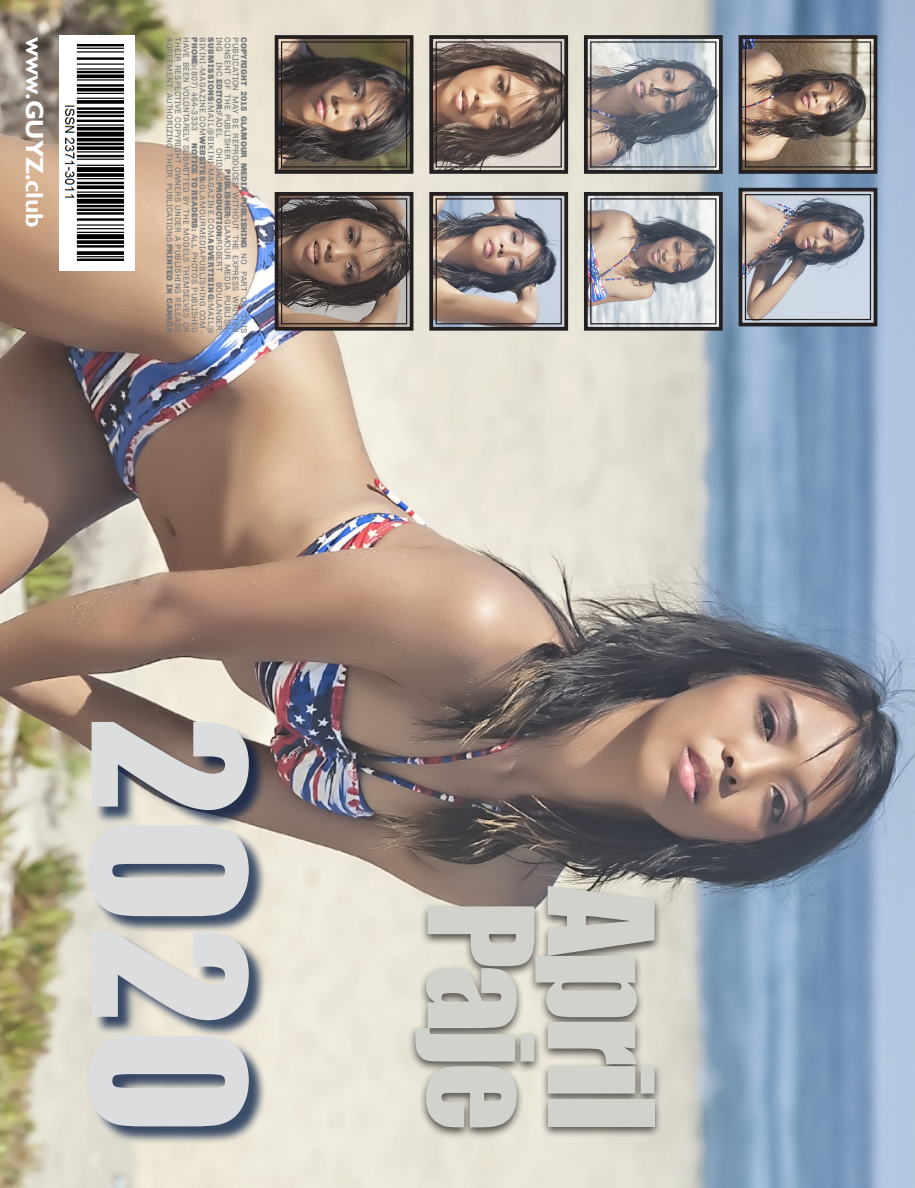
<style>
.page{position:relative;width:915px;height:1188px;background:#fff}
.page>*{position:absolute;margin:0;border:0;box-sizing:border-box;transform-origin:0 0}
.t1{font:195px "Impact";color:#dcdddf}
.t2{font:135px "Impact";letter-spacing:-.03em;color:#d1d2cc}
.Title-Image_info-whi{font:700 24.75px "Gill Sans";letter-spacing:-.01em;color:#fff}
.Colophon_small_text{font:8.25px/8.2px "Chivo";letter-spacing:.01em;color:#76787b;text-align:justify}
.Colophon_small_text-2{font:900 8.25px/16.5px "Chivo";letter-spacing:.01em;color:#76787b}
.s1{font-weight:400}
.s2{font-weight:900}
</style>
<div class="page">
<img style="left:0;top:0;width:914px;height:1188px">
<div style="left:59px;top:35px;width:75px;height:235px;background:#fff"></div>
<img style="left:65px;top:45px;width:58px;height:216px">
<svg style="left:273px;top:190px;width:142px;height:143px"></svg>
<div style="left:281px;top:198px;width:126px;height:126px;border:1px solid #231f20"></div>
<svg style="left:427px;top:190px;width:142px;height:143px"></svg>
<div style="left:435px;top:198px;width:126px;height:126px;border:1px solid #231f20"></div>
<svg style="left:582px;top:190px;width:142px;height:143px"></svg>
<div style="left:590px;top:198px;width:126px;height:126px;border:1px solid #231f20"></div>
<svg style="left:273px;top:33px;width:142px;height:143px"></svg>
<div style="left:281px;top:41px;width:126px;height:127px;border:1px solid #231f20"></div>
<svg style="left:427px;top:33px;width:142px;height:143px"></svg>
<div style="left:435px;top:41px;width:126px;height:127px;border:1px solid #231f20"></div>
<svg style="left:582px;top:33px;width:142px;height:143px"></svg>
<div style="left:590px;top:41px;width:126px;height:127px;border:1px solid #231f20"></div>
<svg style="left:736px;top:186px;width:142px;height:142px"></svg>
<div style="left:744px;top:194px;width:126px;height:126px;border:1px solid #231f20"></div>
<svg style="left:736px;top:33px;width:142px;height:143px"></svg>
<div style="left:744px;top:41px;width:126px;height:127px;border:1px solid #231f20"></div>
<div style="left:91px;top:724px;width:176px;height:421px;background:#001942;opacity:.75"></div>
<div style="left:407px;top:882px;width:255px;height:257px;background:#231f20;opacity:.77"></div>
<p class="Title-Image_info-whi" style="left:49px;top:37px;width:192px;rotate:90deg">www.GUYZ.club</p>
<p class="Colophon_small_text-2" style="left:252px;top:37px;width:297px;rotate:90deg">COPYRIGHT 2015 GLAMOUR MEDIA PUBLISHING <span class="s1">NO PART OF THIS<br>CONSENT OF THE PUBLISHER.</span></p>
<p class="Colophon_small_text" style="left:174px;top:37px;width:297px;rotate:90deg">AGREEMENT AUTHORIZING THEIR PUBLICATIONS.<span class="s2">PRINTED IN CANADA</span></p>
<p class="Colophon_small_text" style="left:182px;top:37px;width:297px;rotate:90deg">THEIR RESPECTIVE COPYRIGHT OWNERS UNDER A PUBLISHING RELEASE</p>
<p class="Colophon_small_text" style="left:190px;top:37px;width:297px;rotate:90deg">HAVE BEEN VOLONTARELY SUBMITTED BY THE MODELS THEMSELVES OR</p>
<p class="Colophon_small_text" style="left:223px;top:37px;width:297px;text-indent:245px;rotate:90deg">BOULANGER.<br><span class="s2">SUBMISSIONS:</span>MAIL@BIKINI-MAGAZINE.COM<span class="s2">ADVERTISING:</span>MAIL@ BIKINI-MAGAZINE.COM<span class="s2">WEBSITES:</span>GLAMOURMEDIAPUBLISHING.COM-<span class="s2">PHONE:</span>(807) 464-3333</p>
<p class="Colophon_small_text" style="left:223px;top:37px;width:16px;rotate:90deg">ING</p>
<p class="Colophon_small_text" style="left:223px;top:62px;width:76px;rotate:90deg">INC.<span class="s2">EDITOR:</span>FADEL</p>
<p class="Colophon_small_text" style="left:223px;top:148px;width:125px;rotate:90deg">CHIDIAC<span class="s2">PRODUCTION:</span>ROBERT</p>
<p class="Colophon_small_text" style="left:240px;top:37px;width:297px;rotate:90deg">PUBLICATION MAY BE REPRODUCED WITHOUT THE EXPRESS WRITTEN</p>
<p class="Colophon_small_text" style="left:198px;top:143px;width:191px;rotate:90deg"><span class="s2">NOTICE TO READERS:</span> ALL PHOTOS PUBLISHED</p>
<p class="Colophon_small_text" style="left:231px;top:169px;width:165px;rotate:90deg"><span class="s2">PUBLISHER:</span>GLAMOUR MEDIA PUBLISH-</p>
<p class="t1" style="left:319px;top:717px;width:418px;rotate:90deg">2020</p>
<p class="t2" style="left:705px;top:887px;width:246px;rotate:90deg">April</p>
<p class="t2" style="left:585px;top:901px;width:232px;rotate:90deg">Paje</p>
</div>
